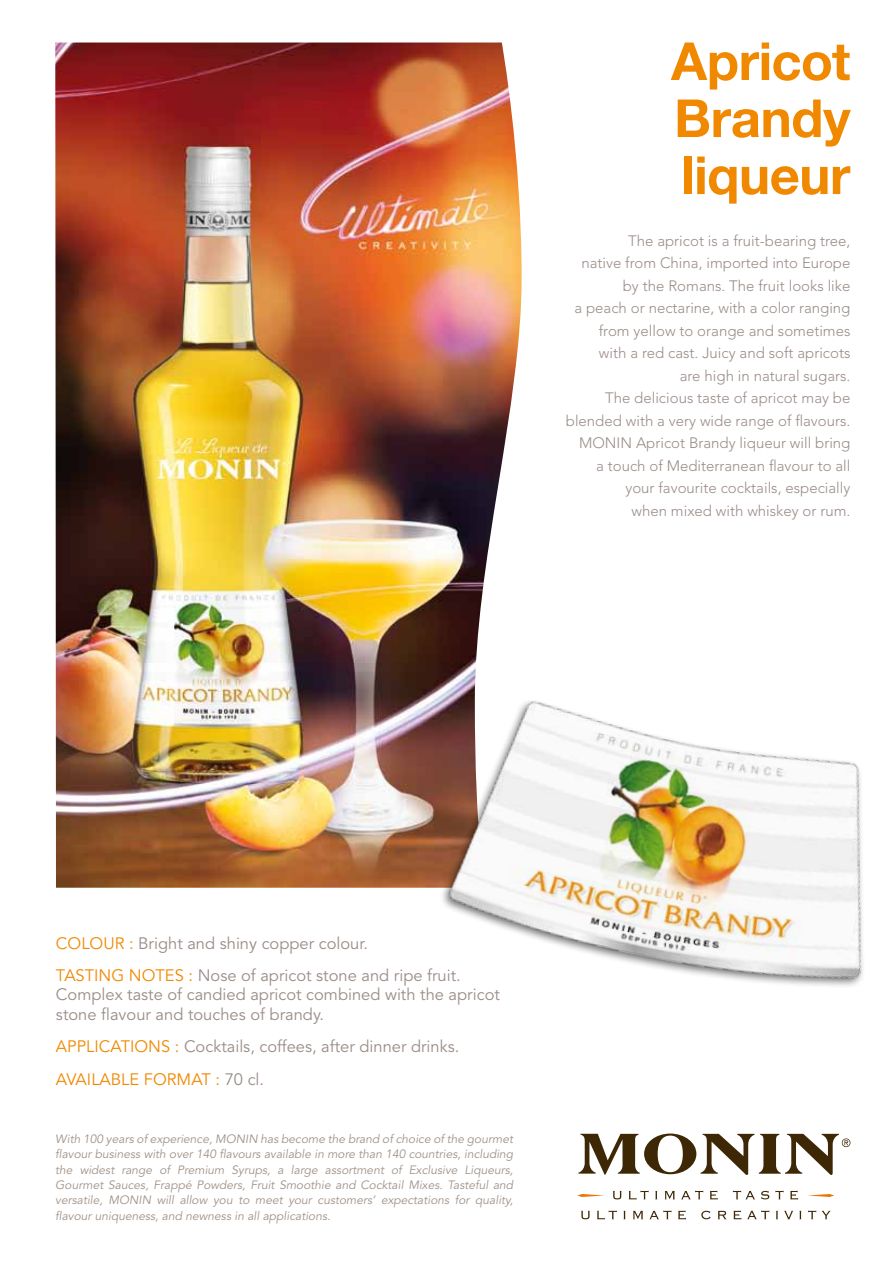
<style>
.page{position:relative;width:893px;height:1263px;background:#fff}
.page>*{position:absolute;margin:0;border:0;box-sizing:border-box;transform-origin:0 0}
.t1{font:700 52.5px/57px "Helvetica Neue LT Std";letter-spacing:-.005em;color:#f08800;text-align:justify}
.t2{font:16.5px/32.2px "Avenir";color:#9a8c87}
.t3{font:16.5px "Avenir";color:#f08800}
.t4{font:300 15px/22.5px "Avenir";color:#9a8c87;text-align:right}
.t5{font:italic 12px/15.5px "Avenir LT Std";color:#a09288;text-align:right}
.s1{color:#f08800}
</style>
<div class="page">
<svg style="left:577px;top:1194px;width:27px;height:3px"></svg>
<svg style="left:808px;top:1194px;width:26px;height:3px"></svg>
<svg style="left:578px;top:1133px;width:272px;height:42px"></svg>
<svg style="left:613px;top:1191px;width:9px;height:8px"></svg>
<svg style="left:629px;top:1190px;width:20px;height:10px"></svg>
<svg style="left:655px;top:1191px;width:2px;height:8px"></svg>
<svg style="left:665px;top:1191px;width:10px;height:8px"></svg>
<svg style="left:681px;top:1190px;width:22px;height:9px"></svg>
<svg style="left:710px;top:1190px;width:8px;height:10px"></svg>
<svg style="left:733px;top:1190px;width:22px;height:9px"></svg>
<svg style="left:761px;top:1191px;width:8px;height:8px"></svg>
<svg style="left:775px;top:1190px;width:9px;height:9px"></svg>
<svg style="left:790px;top:1190px;width:8px;height:10px"></svg>
<svg style="left:581px;top:1211px;width:9px;height:8px"></svg>
<svg style="left:597px;top:1210px;width:20px;height:9px"></svg>
<svg style="left:623px;top:1211px;width:3px;height:8px"></svg>
<svg style="left:633px;top:1211px;width:10px;height:8px"></svg>
<svg style="left:649px;top:1210px;width:22px;height:9px"></svg>
<svg style="left:678px;top:1210px;width:8px;height:9px"></svg>
<svg style="left:701px;top:1211px;width:10px;height:8px"></svg>
<svg style="left:718px;top:1211px;width:8px;height:8px"></svg>
<svg style="left:733px;top:1210px;width:8px;height:9px"></svg>
<svg style="left:747px;top:1210px;width:22px;height:9px"></svg>
<svg style="left:776px;top:1211px;width:2px;height:8px"></svg>
<svg style="left:784px;top:1211px;width:9px;height:8px"></svg>
<svg style="left:799px;top:1211px;width:2px;height:8px"></svg>
<svg style="left:808px;top:1210px;width:8px;height:9px"></svg>
<svg style="left:822px;top:1211px;width:9px;height:8px"></svg>
<img style="left:55px;top:43px;width:467px;height:845px">
<img style="left:440px;top:689px;width:423px;height:297px">
<h1 class="t1" style="left:671px;top:32px;width:181px">Apricot Brandy liqueur</h1>
<p class="t4" style="left:566px;top:229px;width:286px">The apricot is a fruit-bearing tree,<br>native from China, imported into Europe by the Romans. The fruit looks like<br>a peach or nectarine, with a color ranging from yellow to orange and sometimes<br>with a red cast. Juicy and soft apricots<br>are high in natural sugars.<br>The delicious taste of apricot may be blended with a very wide range of flavours.<br>MONIN Apricot Brandy liqueur will bring<br>a touch of Mediterranean flavour to all your favourite cocktails, especially<br>when mixed with whiskey or rum.</p>
<p class="t2" style="left:56px;top:927px;width:406px"><span class="s1">Colour :</span> Bright and shiny copper colour.<br><span class="s1">Tasting notes :</span> N ose of apricot stone and ripe fruit.</p>
<p class="t2" style="left:56px;top:985px;width:445px;line-height:19.5px">Complex taste of candied apricot combined with the apricot stone flavour and touches of brandy.</p>
<p class="t2" style="left:144px;top:1031px;width:317px;text-indent:-88px"><span class="s1">Applications :</span> Cocktails, coffees, after dinner drinks.<br><span class="s1">FOR MAT :</span> 70 cl.</p>
<p class="t3" style="left:56px;top:1069px;width:30px">AVAILA</p>
<p class="t3" style="left:111px;top:1069px;width:20px">BLE</p>
<p class="t5" style="left:55px;top:1131px;width:459px">With 100 years of experience, MONIN has become the brand of choice of the gourmet flavour business with over 140 flavours available in more than 140 countries, including<br>Liqueurs,</p>
<p class="t5" style="left:159px;top:1162px;width:12px">of</p>
<p class="t5" style="left:391px;top:1162px;width:12px">of</p>
<p class="t5" style="left:55px;top:1162px;width:19px">the</p>
<p class="t5" style="left:55px;top:1177px;width:459px">Gourmet Sauces, Frappé Powders, Fruit Smoothie and Cocktail Mixes. Tasteful and</p>
<p class="t5" style="left:475px;top:1193px;width:39px">quality,</p>
<p class="t5" style="left:80px;top:1162px;width:36px">widest</p>
<p class="t5" style="left:291px;top:1162px;width:28px">large</p>
<p class="t5" style="left:409px;top:1162px;width:50px">Exclusive</p>
<p class="t5" style="left:232px;top:1162px;width:54px">Syrups a,</p>
<p class="t5" style="left:177px;top:1162px;width:49px">Premium</p>
<p class="t5" style="left:325px;top:1162px;width:61px">assortment</p>
<p class="t5" style="left:121px;top:1162px;width:32px">range</p>
<p class="t5" style="left:455px;top:1193px;width:16px">for</p>
<p class="t5" style="left:55px;top:1193px;width:277px;text-align:left">versatile,<br>flavour uniqueness, and newness in all applications.</p>
<p class="t5" style="left:157px;top:1193px;width:19px">will</p>
<p class="t5" style="left:180px;top:1193px;width:29px">allow</p>
<p class="t5" style="left:108px;top:1193px;width:44px">MONIN</p>
<p class="t5" style="left:318px;top:1193px;width:59px">customers’</p>
<p class="t5" style="left:381px;top:1193px;width:70px">expectations</p>
<p class="t5" style="left:238px;top:1193px;width:13px">to</p>
<p class="t5" style="left:255px;top:1193px;width:29px">meet</p>
<p class="t5" style="left:213px;top:1193px;width:21px">you</p>
<p class="t5" style="left:288px;top:1193px;width:25px">your</p>
</div>
